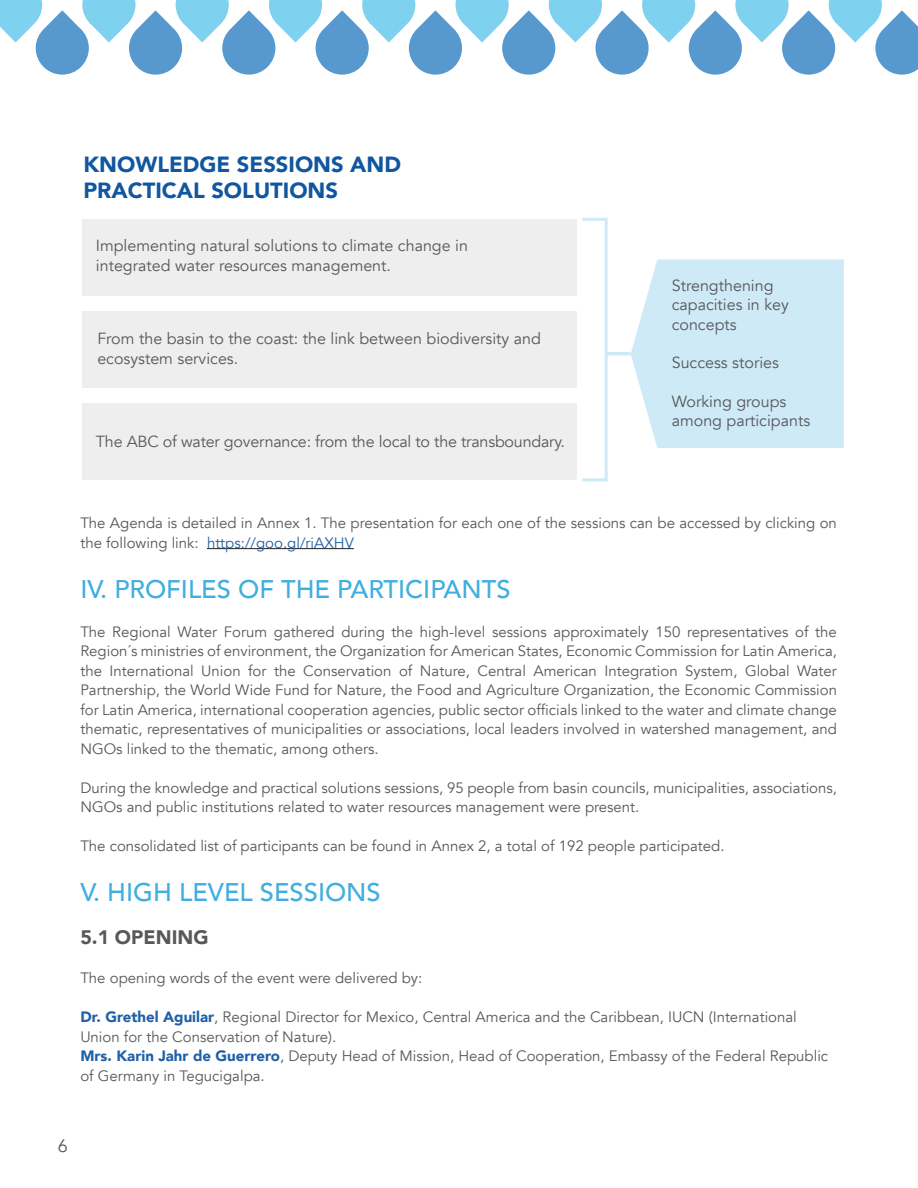
<style>
.page{position:relative;width:918px;height:1188px;background:#fff}
.page>*{position:absolute;margin:0;border:0;box-sizing:border-box;transform-origin:0 0}
.Cuerpo{font:500 25.5px "Avenir";color:#40aee0}
.t1{font:900 21.9px/26.2px "Avenir";color:#1157a0}
.Cuerpo-2{font:900 19.5px "Avenir";color:#57585a}
.t2{font:18px "Avenir";color:#57585a}
.t3{font:16.05px/19.4px "Avenir";color:#57585a}
.Cuerpo-3{font:15px/19.5px "Avenir";color:#57585a}
.s1{color:#1f60a7}
.s2{font-weight:900;color:#1f60a7}
</style>
<div class="page">
<svg style="left:0;top:0;width:918px;height:75px"></svg>
<hr style="left:207px;top:548px;width:147px;height:1px;background:#231f20">
<div style="left:631px;top:259px;width:213px;height:189px;background:#cfeaf7"></div>
<svg style="left:582px;top:218px;width:26px;height:263px"></svg>
<hr style="left:606px;top:352px;width:25px;height:3px;background:#3daee1">
<div style="left:82px;top:219px;width:494px;height:76px;background:#eeeeef"></div>
<div style="left:82px;top:404px;width:494px;height:76px;background:#eeeeef"></div>
<div style="left:82px;top:312px;width:494px;height:76px;background:#eeeeef"></div>
<p class="t1" style="left:83px;top:150px;width:319px">KNOWLEDGE SESSIONS AND<br>PRACTICAL SOLUTIONS</p>
<p class="t3" style="left:96px;top:236px;width:374px">Implementing natural solutions to climate change in integrated water resources management.</p>
<p class="t3" style="left:97px;top:329px;width:445px">From the basin to the coast: the link between biodiversity and ecosystem services.</p>
<p class="t3" style="left:96px;top:433px;width:471px">The ABC of water governance: from the local to the transboundary.</p>
<p class="t3" style="left:672px;top:276px;width:119px">Strengthening capacities in key concepts</p>
<p class="t3" style="left:672px;top:353px;width:109px">Success stories</p>
<p class="t3" style="left:672px;top:392px;width:140px">Working groups among participants</p>
<p class="Cuerpo-3" style="left:80px;top:513px;width:758px">The Agenda is detailed in Annex 1. The presentation for each one of the sessions can be accessed by clicking on the following link: <span class="s1">https://goo.gl/riAXHV</span></p>
<p class="Cuerpo" style="left:80px;top:567px;width:432px">IV. PROFILES OF THE PARTICIPANTS</p>
<p class="Cuerpo-3" style="left:80px;top:622px;width:758px;text-align:justify">The Regional Water Forum gathered during the high-level sessions approximately 150 representatives of the Region´s ministries of environment, the Organization for American States, Economic Commission for Latin America, the International Union for the Conservation of Nature, Central American Integration System, Global Water Partnership, the World Wide Fund for Nature, the Food and Agriculture Organization, the Economic Commission for Latin America, international cooperation agencies, public sector officials linked to the water and climate change thematic, representatives of municipalities or associations, local leaders involved in watershed management, and NGOs linked to the thematic, among others.</p>
<p class="Cuerpo-3" style="left:80px;top:778px;width:758px">During the knowledge and practical solutions sessions, 95 people from basin councils, municipalities, associations,<br>NGOs and public institutions related to water resources management were present.</p>
<p class="Cuerpo-3" style="left:80px;top:836px;width:646px">The consolidated list of participants can be found in Annex 2, a total of 192 people participated.</p>
<p class="Cuerpo" style="left:80px;top:870px;width:302px">V. HIGH LEVEL SESSIONS</p>
<p class="Cuerpo-2" style="left:80px;top:921px;width:130px">5.1 OPENING</p>
<p class="Cuerpo-3" style="left:80px;top:968px;width:343px">The opening words of the event were delivered by:</p>
<p class="Cuerpo-3" style="left:80px;top:1007px;width:718px"><span class="s2">Dr. Grethel Aguilar</span>, Regional Director for Mexico, Central America and the Caribbean, IUCN (International<br>Union for the Conservation of Nature).</p>
<p class="Cuerpo-3" style="left:80px;top:1046px;width:749px"><span class="s2">Mrs. Karin Jahr de Guerrero</span>, Deputy Head of Mission, Head of Cooperation, Embassy of the Federal Republic of Germany in Tegucigalpa.</p>
<p class="t2" style="left:58px;top:1135px;width:12px">6</p>
</div>
